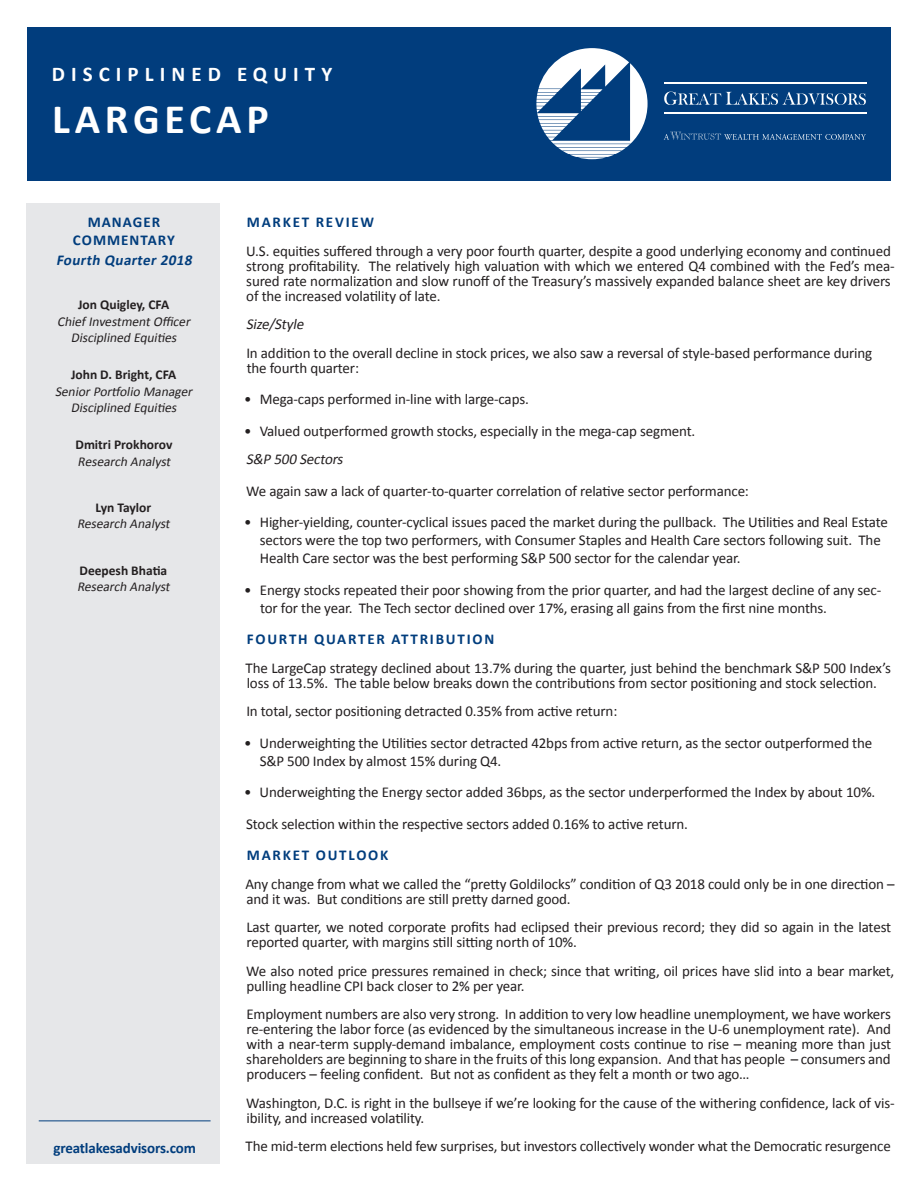
<style>
.page{position:relative;width:918px;height:1188px;background:#fff}
.page>*{position:absolute;margin:0;border:0;box-sizing:border-box;transform-origin:0 0}
.Title_Line_2{font:700 42px "Calibri";letter-spacing:.115em;color:#fff}
.Title_Line_1{font:700 21px "Calibri";letter-spacing:.29em;color:#fff}
.Body_Copy{font:15px/15px "Calibri";letter-spacing:-.01em;color:#231f20}
.Body_Copy_Italic{font:15px "Calibri";letter-spacing:-.01em;color:#231f20}
.Subhead{font:700 15px "Calibri";letter-spacing:.12em;color:#013d7d}
.Body_Copy_Italic-2{font:italic 15px "Calibri";color:#231f20}
.Body_Copy-2{font:700 15px "Calibri";letter-spacing:-.01em;color:#013d7d}
.Masthead_Title{font:700 15px/18px "Calibri";letter-spacing:.07em;color:#013d7d;text-align:center}
.t1{font:italic 700 15px "Calibri";color:#013d7d}
.Masthead_PM_Title{font:italic 13.5px/16.5px "Calibri";color:#231f20;text-align:center}
.Masthead_Name{font:700 13.5px "Calibri";color:#231f20}
</style>
<div class="page">
<div style="left:26px;top:203px;width:194px;height:960px;background:#e6e7e9"></div>
<div style="left:27px;top:27px;width:864px;height:153px;background:#013d7d"></div>
<svg style="left:536px;top:48px;width:112px;height:111px"></svg>
<svg style="left:664px;top:92px;width:202px;height:13px"></svg>
<hr style="left:664px;top:82px;width:202px;height:1px;background:#fff">
<hr style="left:664px;top:113px;width:202px;height:1px;background:#fff">
<svg style="left:664px;top:132px;width:202px;height:8px"></svg>
<hr style="left:39px;top:1120px;width:172px;height:1px;background:#013d7d">
<p class="Title_Line_1" style="left:52px;top:61px;width:282px">DISCIPLINED EQUITY</p>
<p class="Title_Line_2" style="left:52px;top:93px;width:218px">LARGECAP</p>
<p class="Masthead_Title" style="left:73px;top:212px;width:104px">MANAGER<br>COMMENTARY</p>
<p class="t1" style="left:56px;top:250px;width:140px">Fourth Quarter 2018</p>
<p class="Masthead_Name" style="left:78px;top:296px;width:93px">Jon Quigley, CFA</p>
<p class="Masthead_PM_Title" style="left:57px;top:312px;width:137px">ChiefInvestmentOfficer<br>Disciplined Equities</p>
<p class="Masthead_Name" style="left:71px;top:366px;width:107px">John D. Bright, CFA</p>
<p class="Masthead_PM_Title" style="left:55px;top:382px;width:141px">SeniorPortfolio Manager</p>
<p class="Masthead_PM_Title" style="left:71px;top:399px;width:110px">Disciplined Equities</p>
<p class="Masthead_Name" style="left:75px;top:436px;width:98px">Dmitri Prokhorov</p>
<p class="Masthead_PM_Title" style="left:78px;top:452px;width:97px">Research Analyst</p>
<p class="Masthead_Name" style="left:96px;top:499px;width:57px">Lyn Taylor</p>
<p class="Masthead_PM_Title" style="left:77px;top:515px;width:97px">Research Analyst</p>
<p class="Masthead_Name" style="left:80px;top:562px;width:89px">Deepesh Bhatia</p>
<p class="Masthead_PM_Title" style="left:77px;top:578px;width:97px">Research Analyst</p>
<p class="Body_Copy-2" style="left:53px;top:1139px;width:144px">greatlakesadvisors.com</p>
<p class="Subhead" style="left:247px;top:213px;width:129px">MARKET REVIEW</p>
<p class="Body_Copy" style="left:246px;top:242px;width:650px">U.S. equities suffered through a very poor fourth quarter, despite a good underlying economy and continued strong profitability. The relatively high valuation with which we entered Q4 combined with the Fed’s mea&shy;sured rate normalization and slow runoff of the Treasury’s massively expanded balance sheet are key drivers of the increased volatility of late.</p>
<p class="Body_Copy_Italic-2" style="left:246px;top:315px;width:62px">Size/Style</p>
<p class="Body_Copy" style="left:246px;top:344px;width:628px">In addition to the overall decline in stock prices, we also saw a reversal of style-based performance during the fourth quarter:</p>
<p class="Body_Copy" style="left:244px;top:391px;width:286px">• Mega-caps performed in-line with large-caps.</p>
<p class="Body_Copy" style="left:244px;top:422px;width:453px">• Valued outperformed growth stocks, especially in the mega-cap segment.</p>
<p class="Body_Copy_Italic-2" style="left:246px;top:450px;width:101px">S&amp;P 500 Sectors</p>
<p class="Body_Copy_Italic" style="left:246px;top:481px;width:504px">We again saw a lack of quarter-to-quarter correlation of relative sector performance:</p>
<p class="Body_Copy" style="left:260px;top:512px;width:630px;line-height:18px;text-indent:-16px">• Higher-yielding, counter-cyclical issues paced the market during the pullback. The Utilities and Real Estate sectors were the top two performers, with Consumer Staples and Health Care sectors following suit. The<br>Health Care sector was the best performing S&amp;P 500 sector for the calendar year.</p>
<p class="Body_Copy" style="left:260px;top:580px;width:623px;line-height:18px;text-indent:-16px">• Energy stocks repeated their poor showing from the prior quarter, and had the largest decline of any sec&shy;tor for the year. The Tech sector declined over 17%, erasing all gains from the first nine months.</p>
<p class="Subhead" style="left:247px;top:630px;width:249px">FOURTH QUARTER ATTRIBUTION</p>
<p class="Body_Copy" style="left:246px;top:659px;width:647px">The LargeCap strategy declined about 13.7% during the quarter, just behind the benchmark S&amp;P 500 Index’s loss of 13.5%. The table below breaks down the contributions from sector positioning and stock selection.</p>
<p class="Body_Copy" style="left:246px;top:703px;width:373px">In total, sector positioning detracted 0.35% from active return:</p>
<p class="Body_Copy" style="left:260px;top:733px;width:614px;line-height:18px;text-indent:-16px">• Underweighting the Utilities sector detracted 42bps from active return, as the sector outperformed the<br>S&amp;P 500 Index by almost 15% during Q4.</p>
<p class="Body_Copy" style="left:244px;top:784px;width:633px">• Underweighting the Energy sector added 36bps, as the sector underperformed the Index by about 10%.</p>
<p class="Body_Copy" style="left:246px;top:815px;width:443px">Stock selection within the respective sectors added 0.16% to active return.</p>
<p class="Subhead" style="left:247px;top:846px;width:143px">MARKET OUTLOOK</p>
<p class="Body_Copy" style="left:245px;top:875px;width:651px">Any change from what we called the “pretty Goldilocks” condition of Q3 2018 could only be in one direction – and it was. But conditions are still pretty darned good.</p>
<p class="Body_Copy" style="left:246px;top:919px;width:646px">Last quarter, we noted corporate profits had eclipsed their previous record; they did so again in the latest reported quarter, with margins still sitting north of 10%.</p>
<p class="Body_Copy" style="left:246px;top:962px;width:650px">We also noted price pressures remained in check; since that writing, oil prices have slid into a bear market, pulling headline CPI back closer to 2% per year.</p>
<p class="Body_Copy" style="left:246px;top:1006px;width:646px;text-align:justify">Employment numbers are also very strong. In addition to very low headline unemployment, we have workers re-entering the labor force (as evidenced by the simultaneous increase in the U-6 unemployment rate). And with a near-term supply-demand imbalance, employment costs continue to rise – meaning more than just shareholders are beginning to share in the fruits of this long expansion. And that has people – consumers and producers – feeling confident. But not as confident as they felt a month or two ago…</p>
<p class="Body_Copy" style="left:246px;top:1094px;width:650px">Washington, D.C. is right in the bullseye if we’re looking for the cause of the withering confidence, lack of vis&shy;ibility, and increased volatility.</p>
<p class="Body_Copy" style="left:246px;top:1138px;width:647px">The mid-term elections held few surprises, but investors collectively wonder what the Democratic resurgence</p>
</div>
